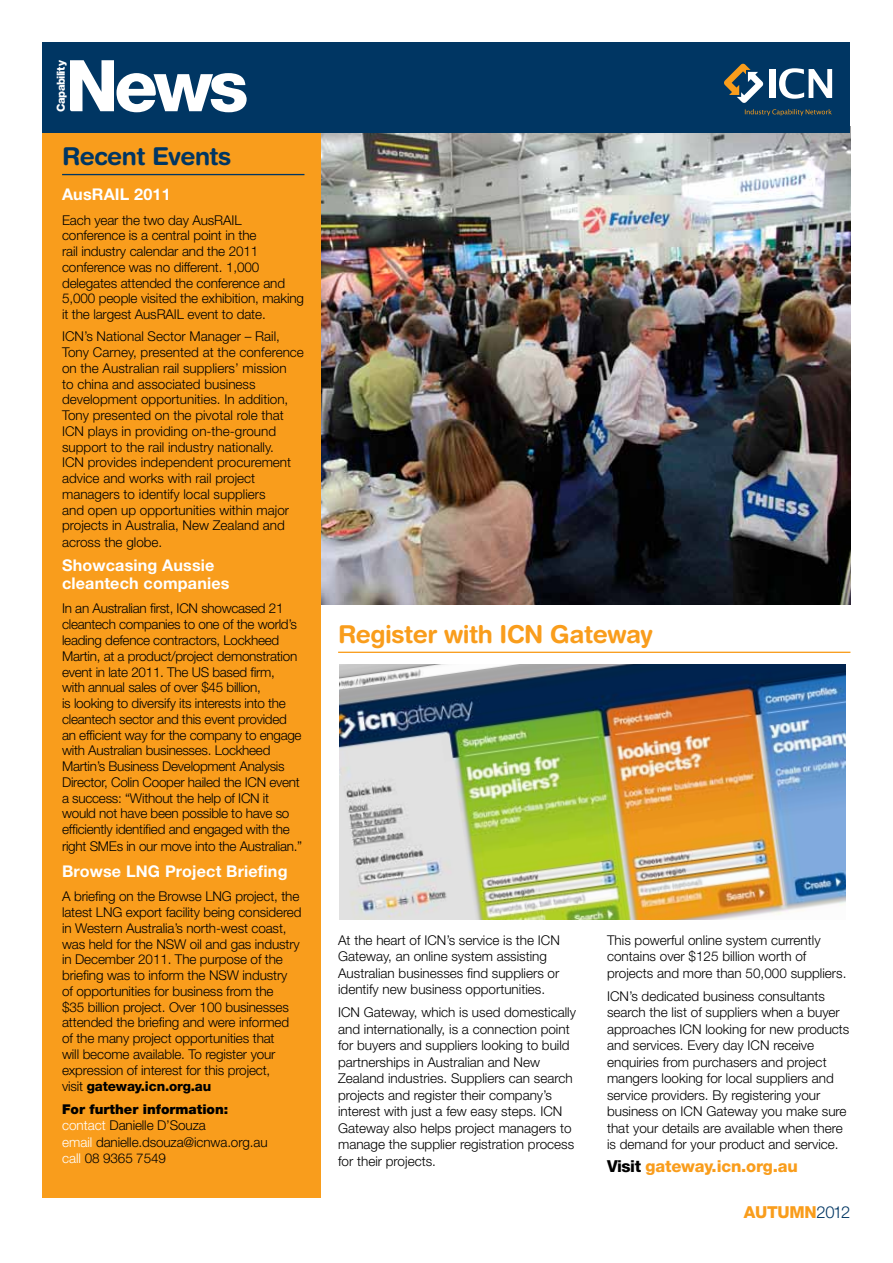
<style>
.page{position:relative;width:893px;height:1263px;background:#fff}
.page>*{position:absolute;margin:0;border:0;box-sizing:border-box;transform-origin:0 0}
.t1{font:700 24.75px "Helvetica Rounded";letter-spacing:-.02em;color:#f99d1c}
.t2{font:700 24.75px "Helvetica Rounded";letter-spacing:-.02em;color:#003663}
.t3{font:800 16.5px "Helvetica Neue";letter-spacing:-.015em;color:#f99d1c}
.t4{font:700 16.2px/18px "Helvetica Neue";letter-spacing:.01em;color:#fff}
.t5{font:300 13.5px/15.8px "Helvetica Neue";color:#000}
.t6{font:300 13.5px/15.8px "Helvetica Neue";letter-spacing:-.02em;color:#000}
.t7{font:800 11.1px "Helvetica Neue";letter-spacing:-.04em;color:#fff}
.s1{font-weight:800}
.s2{font-weight:900}
.s3{color:#fff}
.s4{color:#000}
.s5{font-weight:300;color:#003663}
</style>
<div class="page">
<img style="left:321px;top:133px;width:529px;height:472px">
<div style="left:43px;top:126px;width:278px;height:1072px;background:#f99d1c"></div>
<hr style="left:338px;top:652px;width:512px;height:1px;background:#f99d1c">
<hr style="left:62px;top:174px;width:242px;height:1px;background:#003663">
<div style="left:43px;top:43px;width:807px;height:90px;background:#003663"></div>
<div style="left:769px;top:69px;width:6px;height:29px;background:#fff"></div>
<svg style="left:779px;top:68px;width:53px;height:31px"></svg>
<svg style="left:724px;top:64px;width:39px;height:39px"></svg>
<svg style="left:745px;top:109px;width:87px;height:7px"></svg>
<svg style="left:70px;top:60px;width:177px;height:52px"></svg>
<img style="left:339px;top:665px;width:506px;height:255px">
<p class="t7" style="left:54px;top:112px;width:53px;rotate:-90deg">Capability</p>
<h1 class="t2" style="left:62px;top:142px;width:171px">Recent Events</h1>
<p class="t4" style="left:62px;top:185px;width:110px">AusRAIL 2011</p>
<p class="t5" style="left:62px;top:212px;width:243px">Each year the two day AusRAIL conference is a central point in the<br>rail industry calendar and the 2011 conference was no different. 1,000 delegates attended the conference and 5,000 people visited the exhibition, making it the largest AusRAIL event to date.</p>
<p class="t5" style="left:62px;top:328px;width:243px">ICN’s National Sector Manager – Rail, Tony Carney, presented at the conference on the Australian rail suppliers’ mission<br>to china and associated business development opportunities. In addition, Tony presented on the pivotal role that ICN plays in providing on-the-ground support to the rail industry nationally.<br>ICN provides independent procurement advice and works with rail project managers to identify local suppliers<br>and open up opportunities within major projects in Australia, New Zealand and across the globe.</p>
<p class="t4" style="left:62px;top:556px;width:169px">Showcasing Aussie cleantech companies</p>
<p class="t6" style="left:62px;top:600px;width:242px">In an Australian first, ICN showcased 21 cleantech companies to one of the world’s leading defence contractors, Lockheed Martin, at a product/project demonstration event in late 2011. The US based firm,<br>with annual sales of over $45 billion,<br>is looking to diversify its interests into the cleantech sector and this event provided an efficient way for the company to engage with Australian businesses. Lockheed Martin’s Business Development Analysis Director, Colin Cooper hailed the ICN event a success: “Without the help of ICN it would not have been possible to have so efficiently identified and engaged with the right SMEs in our move into the Australian.”</p>
<p class="t4" style="left:62px;top:862px;width:227px">Browse LNG Project Briefing</p>
<p class="t5" style="left:62px;top:888px;width:241px">A briefing on the Browse LNG project, the latest LNG export facility being considered in Western Australia’s north-west coast, was held for the NSW oil and gas industry in December 2011. The purpose of the briefing was to inform the NSW industry of opportunities for business from the<br>$35 billion project. Over 100 businesses attended the briefing and were informed of the many project opportunities that<br>will become available. To register your expression of interest for this project,<br>visit <span class="s1">gateway.icn.org.au</span></p>
<p class="t5" style="left:62px;top:1101px;width:207px;line-height:16.5px"><span class="s2">For further information: </span><span class="s3">contact</span> Danielle D’Souza<br><span class="s3">email</span> danielle.dsouza@icnwa.org.au <span class="s3">call</span> 08 9365 7549</p>
<h1 class="t1" style="left:338px;top:619px;width:316px">Register with ICN Gateway</h1>
<p class="t5" style="left:338px;top:931px;width:223px;line-height:16.5px">At the heart of ICN’s service is the ICN Gateway, an online system assisting Australian businesses find suppliers or identify new business opportunities.</p>
<p class="t5" style="left:338px;top:1004px;width:239px;line-height:16.5px">ICN Gateway, which is used domestically and internationally, is a connection point for buyers and suppliers looking to build partnerships in Australian and New Zealand industries. Suppliers can search projects and register their company’s interest with just a few easy steps. ICN Gateway also helps project managers to manage the supplier registration process for their projects.</p>
<p class="t5" style="left:607px;top:931px;width:241px;line-height:16.5px">This powerful online system currently contains over $125 billion worth of projects and more than 50,000 suppliers.</p>
<p class="t5" style="left:607px;top:987px;width:244px;line-height:16.5px">ICN’s dedicated business consultants search the list of suppliers when a buyer approaches ICN looking for new products and services. Every day ICN receive enquiries from purchasers and project mangers looking for local suppliers and service providers. By registering your business on ICN Gateway you make sure that your details are available when there is demand for your product and service.</p>
<p class="t3" style="left:607px;top:1156px;width:192px"><span class="s4">Visit</span> gateway.icn.org.au</p>
<p class="t3" style="left:744px;top:1202px;width:108px">AUTUMN<span class="s5">2012</span></p>
</div>
